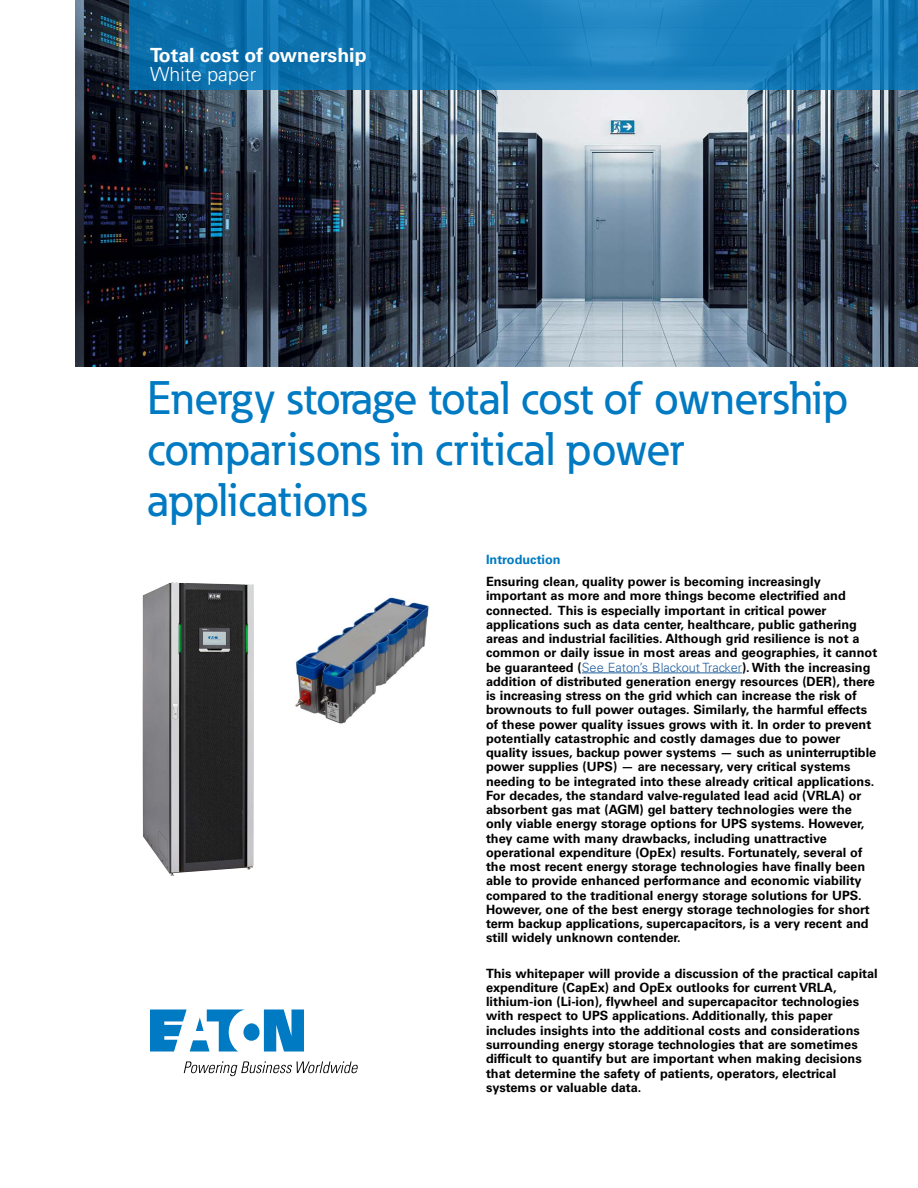
<style>
.page{position:relative;width:918px;height:1188px;background:#fff}
.page>*{position:absolute;margin:0;border:0;box-sizing:border-box;transform-origin:0 0}
.t1{font:500 46.5px/51px "Eaton";color:#007ac2}
.t2{font:700 19.5px "Univers LT Std";color:#fff}
.t3{font:300 19.5px "Univers LT Std";color:#fff}
.t4{font:700 12.75px/14.2px "Univers LT Std";color:#000}
.t5{font:700 12.75px "Univers LT Std";color:#007ac2}
.s1{font-weight:300;color:#215e9e}
</style>
<div class="page">
<hr style="left:582px;top:673px;width:160px;height:1px;background:#215e9e">
<img style="left:295px;top:597px;width:134px;height:127px">
<img style="left:142px;top:582px;width:112px;height:294px">
<img style="left:75px;top:0;width:843px;height:366px">
<svg style="left:129px;top:0;width:789px;height:90px;background:#157ab7"></svg>
<svg style="left:150px;top:1010px;width:154px;height:42px"></svg>
<svg style="left:184px;top:1061px;width:174px;height:15px"></svg>
<h2 class="t2" style="left:150px;top:43px;width:218px">Total cost of ownership</h2>
<h2 class="t3" style="left:150px;top:62px;width:108px">White paper</h2>
<h1 class="t1" style="left:147px;top:371px;width:703px">Energy storage total cost of ownership comparisons in critical power applications</h1>
<p class="t5" style="left:486px;top:552px;width:76px">Introduction</p>
<p class="t4" style="left:486px;top:575px;width:393px">Ensuring clean, quality power is becoming increasingly important as more and more things become electrified and connected. This is especially important in critical power applications such as data center, healthcare, public gathering areas and industrial facilities. Although grid resilience is not a common or daily issue in most areas and geographies, it cannot be guaranteed (<span class="s1">See Eaton’s Blackout Tracker</span>). With the increasing addition of distributed generation energy resources (DER), there is increasing stress on the grid which can increase the risk of brownouts to full power outages. Similarly, the harmful effects of these power quality issues grows with it. In order to prevent potentially catastrophic and costly damages due to power quality issues, backup power systems — such as uninterruptible power supplies (UPS) — are necessary, very critical systems needing to be integrated into these already critical applications.<br>For decades, the standard valve-regulated lead acid (VRLA) or absorbent gas mat (AGM) gel battery technologies were the only viable energy storage options for UPS systems. However, they came with many drawbacks, including unattractive operational expenditure (OpEx) results. Fortunately, several of the most recent energy storage technologies have finally been able to provide enhanced performance and economic viability compared to the traditional energy storage solutions for UPS.<br>However, one of the best energy storage technologies for short term backup applications, supercapacitors, is a very recent and still widely unknown contender.</p>
<p class="t4" style="left:486px;top:966px;width:393px">This whitepaper will provide a discussion of the practical capital expenditure (CapEx) and OpEx outlooks for current VRLA, lithium-ion (Li-ion), flywheel and supercapacitor technologies with respect to UPS applications. Additionally, this paper includes insights into the additional costs and considerations surrounding energy storage technologies that are sometimes difficult to quantify but are important when making decisions that determine the safety of patients, operators, electrical systems or valuable data.</p>
</div>
